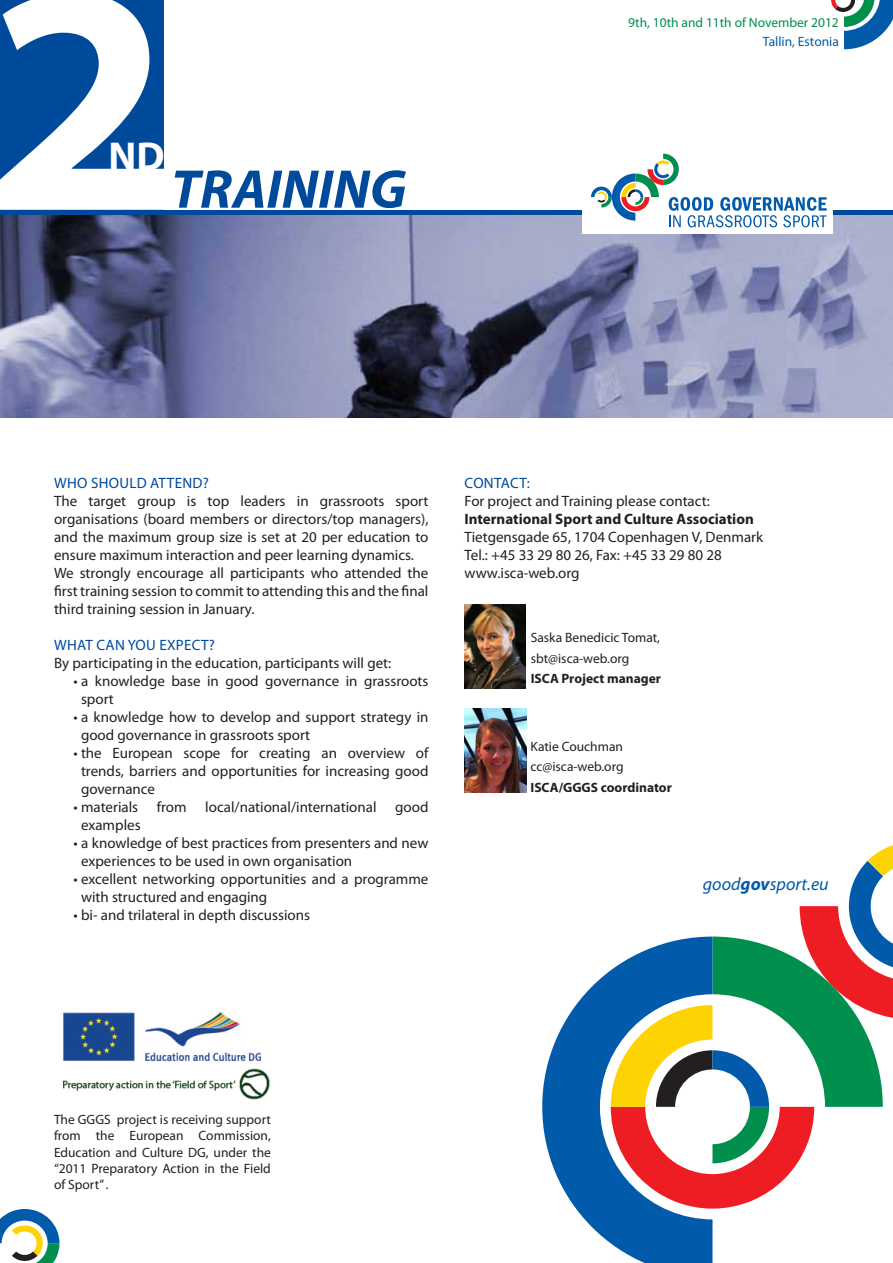
<style>
.page{position:relative;width:893px;height:1263px;background:#fff}
.page>*{position:absolute;margin:0;border:0;box-sizing:border-box;transform-origin:0 0}
.t1{font:italic 700 54.9px "Myriad Pro";color:#004a9c}
.t2{font:700 40.5px "Myriad Pro";color:#fff}
.t3{font:italic 18px "Myriad Pro";color:#015aaa}
.t4{font:15px/18px "Myriad Pro";color:#231f20}
.t5{font:15px "Myriad Pro";letter-spacing:.02em;color:#004a9c}
.t6{font:700 15px "Myriad Pro";color:#231f20}
.t7{font:13.5px/16.2px "Myriad Pro";color:#231f20;text-align:justify}
.t8{font:700 13.5px "Myriad Pro";color:#231f20}
.t9{font:13.5px "Myriad Pro";color:#008f4d}
.t10{font:13.5px "Myriad Pro";color:#005cab}
.s1{font-weight:700}
</style>
<div class="page">
<img style="left:0;top:214px;width:893px;height:204px">
<hr style="left:163px;top:210px;width:419px;height:4px;background:#004a9c">
<hr style="left:832px;top:210px;width:61px;height:4px;background:#004a9c">
<svg style="left:831px;top:0;width:62px;height:49px"></svg>
<svg style="left:0;top:0;width:164px;height:210px"></svg>
<div style="left:582px;top:192px;width:250px;height:41px;background:#fff"></div>
<svg style="left:591px;top:154px;width:236px;height:73px"></svg>
<img style="left:63px;top:1012px;width:207px;height:88px">
<img style="left:464px;top:605px;width:62px;height:83px">
<svg style="left:542px;top:970px;width:170px;height:293px;fill:#015aaa"></svg>
<svg style="left:611px;top:845px;width:282px;height:363px"></svg>
<svg style="left:0;top:1209px;width:59px;height:54px"></svg>
<img style="left:464px;top:709px;width:62px;height:84px">
<p class="t2" style="left:109px;top:129px;width:58px">ND</p>
<p class="t1" style="left:171px;top:153px;width:237px">TRAINING</p>
<p class="t9" style="left:628px;top:14px;width:212px">9th, 10th and 11th of November 2012</p>
<p class="t10" style="left:763px;top:33px;width:77px">Tallin, Estonia</p>
<p class="t5" style="left:54px;top:474px;width:156px">WHO SHOULD ATTEND?</p>
<p class="t4" style="left:54px;top:492px;width:376px;text-align:justify">The target group is top leaders in grassroots sport organisations (board members or directors/top managers), and the maximum group size is set at 20 per education to ensure maximum interaction and peer learning dynamics.</p>
<p class="t4" style="left:54px;top:564px;width:376px;text-align:justify">We strongly encourage all participants who attended the first training session to commit to attending this and the final third training session in January.</p>
<p class="t5" style="left:54px;top:636px;width:162px">WHAT CAN YOU EXPECT?</p>
<p class="t4" style="left:54px;top:654px;width:339px">By participating in the education, participants will get:</p>
<p class="t4" style="left:81px;top:672px;width:349px;text-indent:-8px">• a knowledge base in good governance in grassroots sport</p>
<p class="t4" style="left:81px;top:708px;width:349px;text-indent:-8px">• a knowledge how to develop and support strategy in good governance in grassroots sport</p>
<p class="t4" style="left:81px;top:744px;width:349px;text-align:justify;text-indent:-8px">• the European scope for creating an overview of trends, barriers and opportunities for increasing good governance</p>
<p class="t4" style="left:81px;top:798px;width:349px;text-indent:-8px">• materials from local/national/international good examples</p>
<p class="t4" style="left:81px;top:834px;width:349px;text-indent:-8px">• a knowledge of best practices from presenters and new experiences to be used in own organisation</p>
<p class="t4" style="left:81px;top:870px;width:349px;text-indent:-8px">• excellent networking opportunities and a programme with structured and engaging</p>
<p class="t4" style="left:74px;top:906px;width:238px">• bi- and trilateral in depth discussions</p>
<p class="t5" style="left:465px;top:474px;width:67px">CONTACT:</p>
<p class="t4" style="left:464px;top:492px;width:247px">For project and Training please contact:</p>
<p class="t6" style="left:464px;top:509px;width:291px">International Sport and Culture Association</p>
<p class="t4" style="left:464px;top:528px;width:300px">Tietgensgade 65, 1704 Copenhagen V, Denmark</p>
<p class="t4" style="left:464px;top:546px;width:259px">Tel.: +45 33 29 80 26, Fax: +45 33 29 80 28</p>
<p class="t4" style="left:464px;top:564px;width:117px">www.isca-web.org</p>
<p class="t7" style="left:531px;top:629px;width:131px">Saska Benedicic Tomat,</p>
<p class="t7" style="left:531px;top:650px;width:100px">sbt@isca-web.org</p>
<p class="t8" style="left:531px;top:670px;width:132px">ISCA Project manager</p>
<p class="t7" style="left:530px;top:738px;width:94px">Katie Couchman</p>
<p class="t7" style="left:530px;top:758px;width:95px">cc@isca-web.org</p>
<p class="t8" style="left:530px;top:779px;width:143px">ISCA/GGGS coordinator</p>
<p class="t3" style="left:703px;top:872px;width:127px">good<span class="s1">gov</span>sport.eu</p>
<p class="t7" style="left:54px;top:1111px;width:218px">The GGGS project is receiving support from the European Commission, Education and Culture DG, under the “2011 Preparatory Action in the Field of Sport” .</p>
</div>
